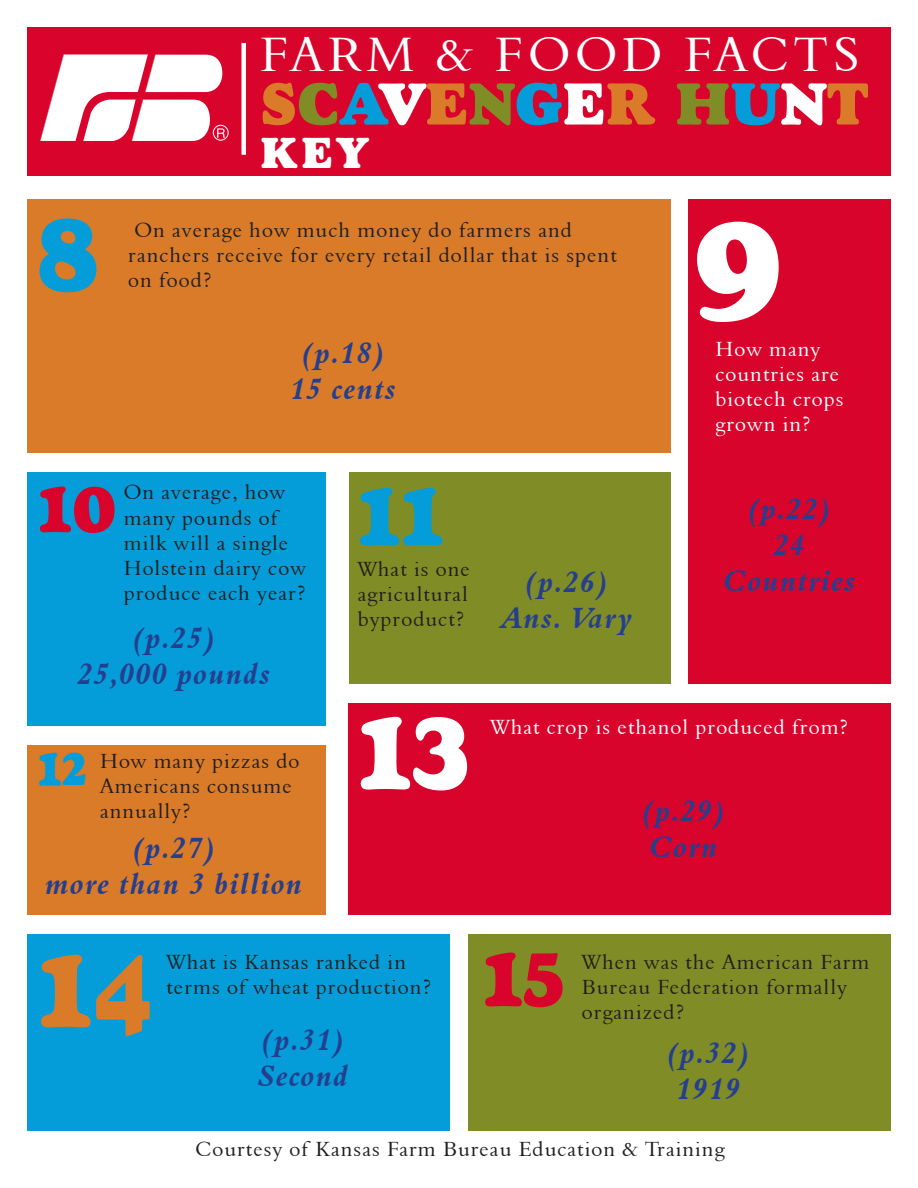
<style>
.page{position:relative;width:918px;height:1188px;background:#fff}
.page>*{position:absolute;margin:0;border:0;box-sizing:border-box;transform-origin:0 0}
.t1{font:144.9px "Goudy Heavyface BT";color:#fff}
.t2{font:106.5px "Goudy Heavyface BT";color:#fff}
.t3{font:106.5px "Goudy Heavyface BT";color:#d97b29}
.t4{font:106.5px "Goudy Heavyface BT";color:#049dd9}
.t5{font:84.15px "Goudy Heavyface BT";color:#049dd9}
.t6{font:78.9px "Goudy Heavyface BT";color:#d9042b}
.t7{font:67.05px "Goudy Heavyface BT";color:#d9042b}
.t8{font:61.5px "Goudy Heavyface BT";color:#d97b29}
.t9{font:49.5px "Aldine 401 BT Roman A";letter-spacing:.1em;color:#fff}
.t10{font:47.1px "Goudy Heavyface BT";color:#049dd9}
.t11{font:45px "Goudy Heavyface BT";color:#fff}
.t12{font:30px/36px "Aldine 401 BT Bold Italic A";letter-spacing:.05em;color:#253f8e;text-align:center}
.t13{font:21px/25.2px "Aldine 401 BT Roman A";letter-spacing:.05em;color:#231f20}
.t14{font:21px/25.2px "Aldine 401 BT Roman A";letter-spacing:.05em;color:#fff}
.s1{color:#808c26}
.s2{color:#049dd9}
.s3{color:#fff}
</style>
<div class="page">
<div style="left:27px;top:199px;width:643px;height:254px;background:#d97b29"></div>
<div style="left:688px;top:199px;width:203px;height:485px;background:#d9042b"></div>
<div style="left:349px;top:472px;width:321px;height:212px;background:#808c26"></div>
<div style="left:27px;top:472px;width:298px;height:254px;background:#049dd9"></div>
<div style="left:349px;top:703px;width:542px;height:212px;background:#d9042b"></div>
<div style="left:27px;top:745px;width:298px;height:170px;background:#d97b29"></div>
<div style="left:27px;top:934px;width:423px;height:197px;background:#049dd9"></div>
<div style="left:468px;top:934px;width:423px;height:197px;background:#808c26"></div>
<div style="left:27px;top:27px;width:864px;height:148px;background:#d9042b"></div>
<hr style="left:242px;top:43px;width:4px;height:112px;background:#fff">
<div style="left:213px;top:125px;width:16px;height:16px;border:1px solid #fff;border-radius:50%"></div>
<svg style="left:40px;top:55px;width:185px;height:86px"></svg>
<p class="t9" style="left:260px;top:24px;width:601px">FARM &amp; FOOD FACTS</p>
<p class="t8" style="left:260px;top:67px;width:610px">S<span class="s1">C</span><span class="s2">A</span><span class="s3">V</span>E<span class="s1">N</span><span class="s2">G</span><span class="s3">E</span>R <span class="s1">H</span><span class="s2">U</span><span class="s3">N</span>T</p>
<p class="t11" style="left:260px;top:126px;width:110px">KEY</p>
<p class="t4" style="left:38px;top:192px;width:61px">8</p>
<p class="t1" style="left:694px;top:185px;width:90px">9</p>
<p class="t13" style="left:128px;top:217px;width:490px">On average how much money do farmers and ranchers receive for every retail dollar that is spent on food?</p>
<p class="t12" style="left:291px;top:334px;width:107px">(p.18)<br>15 cents</p>
<p class="t13" style="left:124px;top:479px;width:184px">On average, how many pounds of milk will a single<br>Holstein dairy cow produce each year?</p>
<p class="t7" style="left:38px;top:470px;width:80px">10</p>
<p class="t5" style="left:357px;top:467px;width:88px">11</p>
<p class="t13" style="left:358px;top:556px;width:114px;text-align:justify">What is one agricultural byproduct?</p>
<p class="t12" style="left:132px;top:619px;width:87px">(p.25)</p>
<p class="t12" style="left:78px;top:655px;width:194px">25,000 pounds</p>
<p class="t10" style="left:38px;top:741px;width:51px">12</p>
<p class="t13" style="left:100px;top:748px;width:201px">How many pizzas do<br>Americans consume annually?</p>
<p class="t12" style="left:46px;top:829px;width:258px">(p.27)<br>more than 3 billion</p>
<p class="t2" style="left:357px;top:690px;width:115px">13</p>
<p class="t12" style="left:501px;top:564px;width:133px">(p.26)<br>Ans. Vary</p>
<p class="t14" style="left:716px;top:336px;width:130px">How many countries are biotech crops grown in?</p>
<p class="t12" style="left:747px;top:491px;width:87px">(p.22)</p>
<p class="t12" style="left:724px;top:527px;width:133px">24<br>Countries</p>
<p class="t14" style="left:490px;top:714px;width:359px">What crop is ethanol produced from?</p>
<p class="t12" style="left:641px;top:792px;width:87px;text-align:left">(p.29)<br>Corn</p>
<p class="t3" style="left:38px;top:928px;width:116px">14</p>
<p class="t6" style="left:483px;top:933px;width:83px">15</p>
<p class="t13" style="left:166px;top:949px;width:266px">What is Kansas ranked in terms of wheat production?</p>
<p class="t13" style="left:582px;top:949px;width:289px">When was the American Farm<br>Bureau Federation formally organized?</p>
<p class="t12" style="left:258px;top:1022px;width:92px;text-align:left">(p.31)<br>Second</p>
<p class="t12" style="left:666px;top:1035px;width:87px">(p.32)<br>1919</p>
<p class="t13" style="left:195px;top:1137px;width:531px">Courtesy of Kansas Farm Bureau Education &amp; Training</p>
</div>
